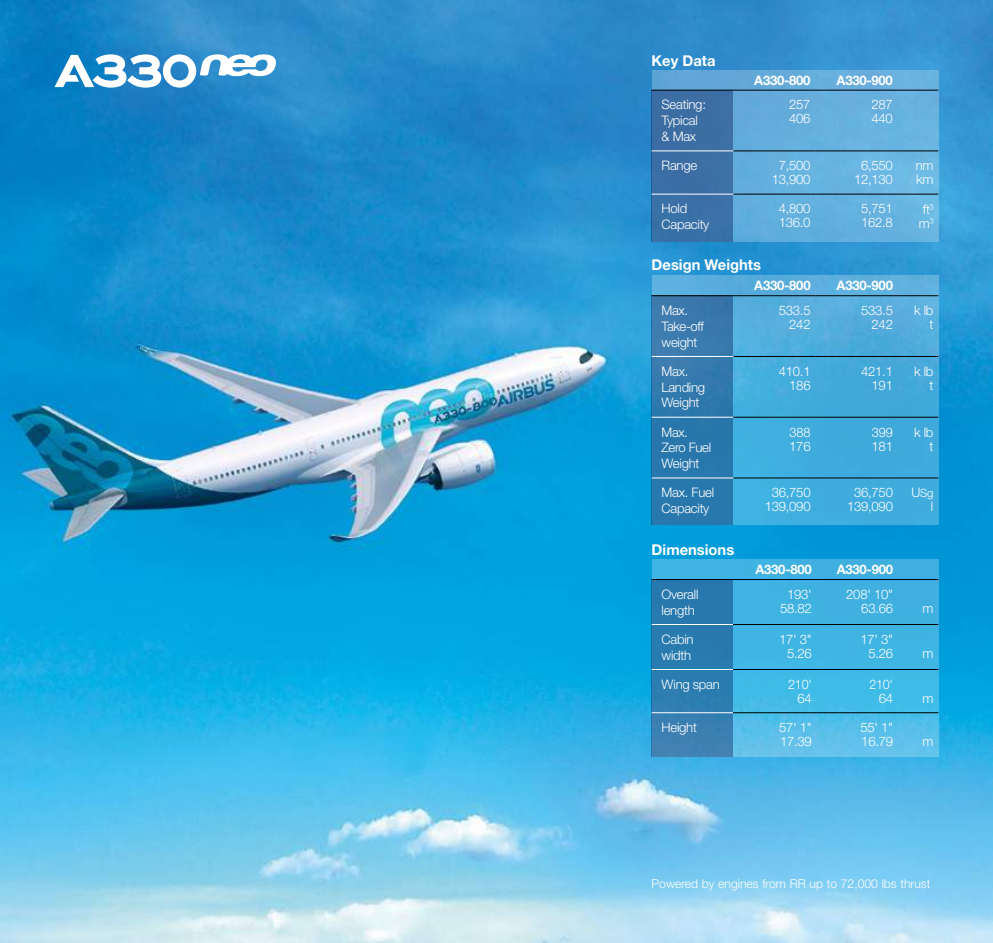
<style>
.page{position:relative;width:993px;height:943px;background:#fff}
.page>*{position:absolute;margin:0;border:0;box-sizing:border-box;transform-origin:0 0}
.t1{font:700 14.88px "Helvetica Neue LT Std";color:#fff}
.t2{font:300 13.12px/14px "Helvetica Neue LT Std";letter-spacing:-.02em;color:#fff}
.t3{font:700 13.12px "Helvetica Neue LT Std";letter-spacing:-.02em;color:#fff}
.t4{font:300 13.12px/14px "Helvetica Neue LT Std";letter-spacing:-.02em;color:#fff;text-align:right;scale:.95 1}
.t5{font:300 12.25px "Helvetica Neue LT Std";color:#fff}
.t6{font:300 11.38px "Helvetica Neue LT Std";color:#fff}
.s1{font-size:13.12px}
</style>
<div class="page">
<img style="left:0;top:0;width:992px;height:943px">
<div style="left:651px;top:70px;width:287px;height:171px;background:#65b0de"></div>
<div style="left:651px;top:275px;width:287px;height:250px;background:linear-gradient(to bottom,#58addc,#37acde)"></div>
<svg style="left:651px;top:559px;width:287px;height:197px;background:#44b6e3"></svg>
<div style="left:651px;top:90px;width:81px;height:151px;background:#3b6fa4"></div>
<div style="left:651px;top:295px;width:81px;height:230px;background:linear-gradient(to bottom,#3e7aad,#2377ad)"></div>
<div style="left:651px;top:579px;width:81px;height:177px;background:linear-gradient(to bottom,#2177ac,#3c82b3)"></div>
<hr style="left:732px;top:579px;width:84px;height:1px;background:#000">
<hr style="left:816px;top:579px;width:81px;height:1px;background:#000">
<hr style="left:897px;top:579px;width:41px;height:1px;background:#000">
<hr style="left:732px;top:624px;width:84px;height:1px;background:#000">
<hr style="left:816px;top:624px;width:81px;height:1px;background:#000">
<hr style="left:897px;top:624px;width:41px;height:1px;background:#000">
<hr style="left:732px;top:669px;width:84px;height:1px;background:#000">
<hr style="left:816px;top:669px;width:81px;height:1px;background:#000">
<hr style="left:897px;top:669px;width:41px;height:1px;background:#000">
<hr style="left:732px;top:712px;width:84px;height:1px;background:#000">
<hr style="left:816px;top:712px;width:81px;height:1px;background:#000">
<hr style="left:897px;top:712px;width:41px;height:1px;background:#000">
<hr style="left:651px;top:624px;width:81px;height:1px;background:#fff">
<hr style="left:651px;top:669px;width:81px;height:1px;background:#fff">
<hr style="left:651px;top:712px;width:81px;height:1px;background:#fff">
<hr style="left:651px;top:579px;width:81px;height:1px;background:#000">
<hr style="left:733px;top:90px;width:82px;height:1px;background:#000">
<hr style="left:815px;top:90px;width:82px;height:1px;background:#000">
<hr style="left:897px;top:90px;width:41px;height:1px;background:#000">
<hr style="left:733px;top:150px;width:82px;height:1px;background:#000">
<hr style="left:815px;top:150px;width:82px;height:1px;background:#000">
<hr style="left:897px;top:150px;width:41px;height:1px;background:#000">
<hr style="left:733px;top:194px;width:82px;height:1px;background:#000">
<hr style="left:815px;top:194px;width:82px;height:1px;background:#000">
<hr style="left:897px;top:194px;width:41px;height:1px;background:#000">
<hr style="left:651px;top:150px;width:82px;height:1px;background:#fff">
<hr style="left:651px;top:194px;width:82px;height:1px;background:#fff">
<hr style="left:651px;top:90px;width:82px;height:1px;background:#000">
<svg style="left:929px;top:204px;width:4px;height:6px"></svg>
<svg style="left:929px;top:218px;width:4px;height:6px"></svg>
<hr style="left:733px;top:295px;width:82px;height:1px;background:#000">
<hr style="left:815px;top:295px;width:82px;height:1px;background:#000">
<hr style="left:897px;top:295px;width:41px;height:1px;background:#000">
<hr style="left:733px;top:477px;width:82px;height:1px;background:#000">
<hr style="left:815px;top:477px;width:82px;height:1px;background:#000">
<hr style="left:897px;top:477px;width:41px;height:1px;background:#000">
<hr style="left:733px;top:356px;width:82px;height:1px;background:#000">
<hr style="left:815px;top:356px;width:82px;height:1px;background:#000">
<hr style="left:897px;top:356px;width:41px;height:1px;background:#000">
<hr style="left:651px;top:477px;width:82px;height:1px;background:#fff">
<hr style="left:651px;top:417px;width:82px;height:1px;background:#fff">
<hr style="left:651px;top:356px;width:82px;height:1px;background:#fff">
<hr style="left:733px;top:417px;width:82px;height:1px;background:#000">
<hr style="left:815px;top:417px;width:82px;height:1px;background:#000">
<hr style="left:897px;top:417px;width:41px;height:1px;background:#000">
<hr style="left:651px;top:295px;width:82px;height:1px;background:#000">
<svg style="left:54px;top:54px;width:223px;height:34px"></svg>
<p class="t1" style="left:651px;top:51px;width:65px">Key Data</p>
<p class="t3" style="left:754px;top:72px;width:58px">A330-800</p>
<p class="t3" style="left:836px;top:72px;width:58px">A330-900</p>
<p class="t2" style="left:661px;top:97px;width:46px;line-height:15.8px">Seating:<br>Typical &amp; Max</p>
<p class="t2" style="left:789px;top:97px;width:23px">257<br>406</p>
<p class="t2" style="left:871px;top:97px;width:23px">287<br>440</p>
<p class="t2" style="left:661px;top:158px;width:37px">Range</p>
<p class="t2" style="left:771px;top:158px;width:40px;text-align:center">7,500<br>13,900</p>
<p class="t2" style="left:853px;top:158px;width:40px;text-align:center">6,550<br>12,130</p>
<p class="t2" style="left:915px;top:158px;width:19px">nm km</p>
<p class="t2" style="left:661px;top:201px;width:49px;line-height:15.8px">Hold<br>Capacity</p>
<p class="t2" style="left:778px;top:201px;width:33px">4,800<br>136.0</p>
<p class="t2" style="left:860px;top:201px;width:33px">5,751<br>162.8</p>
<p class="t2" style="left:918px;top:202px;width:12px">ft m</p>
<p class="t1" style="left:651px;top:255px;width:111px">Design Weights</p>
<p class="t3" style="left:754px;top:277px;width:58px">A330-800</p>
<p class="t3" style="left:836px;top:277px;width:58px">A330-900</p>
<p class="t2" style="left:661px;top:302px;width:44px;line-height:15.8px">Max.<br>Take-off weight</p>
<p class="t2" style="left:778px;top:303px;width:33px;text-align:right">533.5<br>242</p>
<p class="t2" style="left:860px;top:303px;width:33px;text-align:right">533.5<br>242</p>
<p class="t2" style="left:913px;top:303px;width:21px;text-align:right">k lb t</p>
<p class="t2" style="left:661px;top:363px;width:45px;line-height:15.8px">Max.<br>Landing<br>Weight</p>
<p class="t2" style="left:778px;top:364px;width:33px;text-align:right">410.1<br>186</p>
<p class="t2" style="left:860px;top:364px;width:33px;text-align:right">421.1<br>191</p>
<p class="t2" style="left:913px;top:364px;width:21px;text-align:right">k lb t</p>
<p class="t2" style="left:661px;top:423px;width:51px;line-height:15.8px">Max.<br>Zero Fuel<br>Weight</p>
<p class="t2" style="left:789px;top:424px;width:23px">388<br>176</p>
<p class="t2" style="left:871px;top:424px;width:23px">399<br>181</p>
<p class="t2" style="left:913px;top:424px;width:21px;text-align:right">k lb t</p>
<p class="t2" style="left:661px;top:484px;width:54px;line-height:15.8px">Max. Fuel<br>Capacity</p>
<p class="t2" style="left:764px;top:485px;width:47px;text-align:center">36,750<br>139,090</p>
<p class="t2" style="left:846px;top:485px;width:47px;text-align:center">36,750<br>139,090</p>
<p class="t6" style="left:911px;top:486px;width:23px"><span class="s1">U</span>Sg</p>
<p class="t2" style="left:930px;top:499px;width:4px">l</p>
<p class="t1" style="left:651px;top:540px;width:84px">Dimensions</p>
<p class="t3" style="left:755px;top:561px;width:58px">A330-800</p>
<p class="t3" style="left:836px;top:561px;width:58px">A330-900</p>
<p class="t2" style="left:661px;top:586px;width:38px;line-height:15.8px">Overall length</p>
<p class="t2" style="left:779px;top:587px;width:33px;text-align:center">193'<br>58.82</p>
<p class="t2" style="left:846px;top:587px;width:48px;text-align:right">208' 10"<br>63.66</p>
<p class="t2" style="left:661px;top:631px;width:34px;line-height:15.8px">Cabin width</p>
<p class="t2" style="left:778px;top:632px;width:34px;text-align:right">17' 3"<br>5.26</p>
<p class="t2" style="left:860px;top:632px;width:34px;text-align:right">17' 3"<br>5.26</p>
<p class="t2" style="left:661px;top:677px;width:60px">Wing span</p>
<p class="t4" style="left:788px;top:677px;width:26px">210'<br>64</p>
<p class="t4" style="left:869px;top:677px;width:26px">210'<br>64</p>
<p class="t2" style="left:661px;top:720px;width:37px">Height</p>
<p class="t2" style="left:778px;top:720px;width:34px">57' 1"<br>17.39</p>
<p class="t2" style="left:860px;top:720px;width:34px">55' 1"<br>16.79</p>
<p class="t2" style="left:922px;top:601px;width:12px">m</p>
<p class="t2" style="left:922px;top:646px;width:12px">m</p>
<p class="t2" style="left:922px;top:691px;width:12px">m</p>
<p class="t2" style="left:922px;top:734px;width:12px">m</p>
<p class="t5" style="left:651px;top:876px;width:280px">Powered by engines from RR up to 72,000 lbs thrust</p>
</div>
